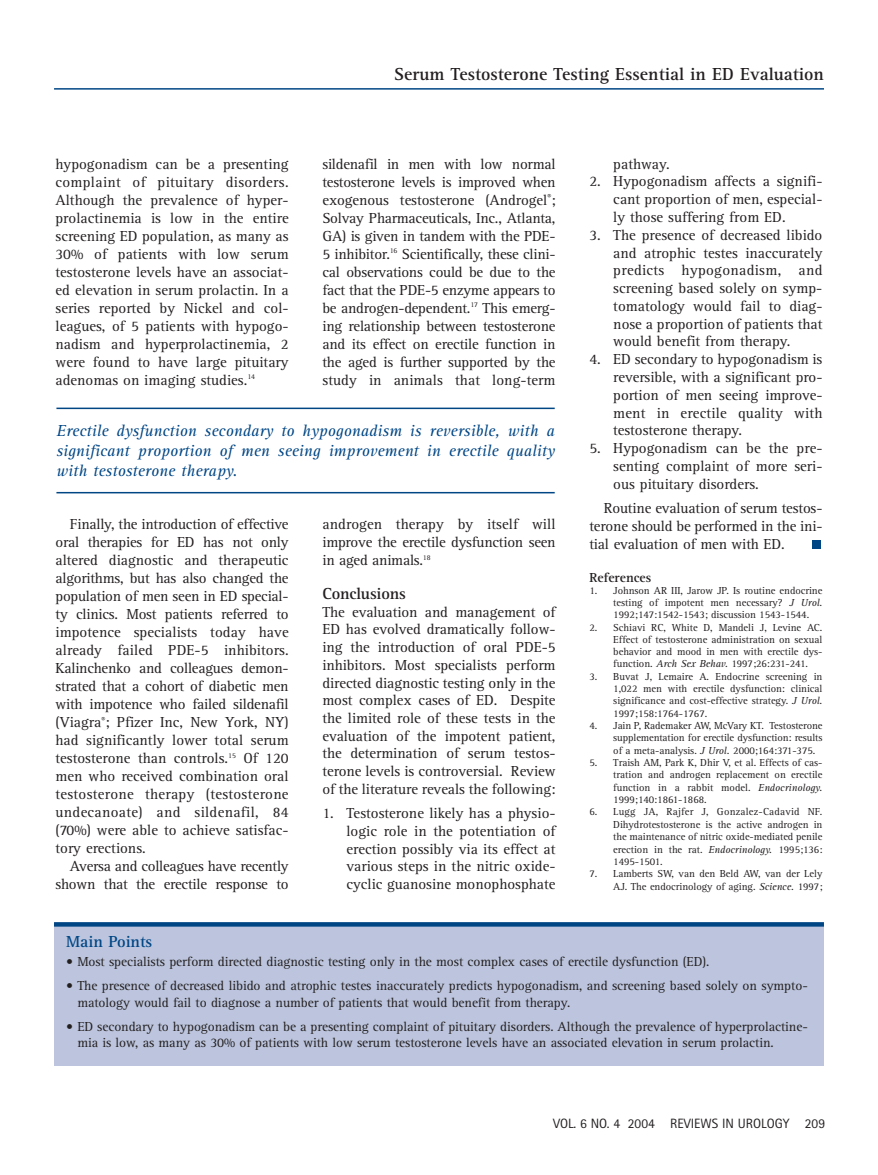
<style>
.page{position:relative;width:878px;height:1175px;background:#fff}
.page>*{position:absolute;margin:0;border:0;box-sizing:border-box;transform-origin:0 0}
.t1{font:700 18px "Rotis Serif";color:#231f20}
.t2{font:italic 16.5px/19.8px "Rotis Serif";letter-spacing:.005em;color:#004685;text-align:justify}
.t3{font:700 16.5px "Rotis Serif";letter-spacing:-.01em;color:#231f20}
.t4{font:700 16.5px "Rotis Serif";color:#004685}
.t5{font:15px/18px "Rotis Serif";color:#231f20;text-align:justify}
.t6{font:15px/18px "Rotis Serif";letter-spacing:-.02em;color:#231f20;text-align:right}
.t7{font:13.5px/16.5px "Rotis Serif";letter-spacing:-.005em;color:#231f20}
.t8{font:13.5px "Rotis Sans Serif";color:#231f20}
.t9{font:700 13.5px "Rotis Serif";color:#231f20}
.t10{font:10.5px/12.3px "Rotis Serif";letter-spacing:-.005em;color:#231f20;text-align:justify}
.s1{font-style:italic}
</style>
<div class="page">
<div style="left:812px;top:540px;width:8px;height:8px;background:#004685"></div>
<hr style="left:54px;top:88px;width:770px;height:2px;background:#004685">
<div style="left:54px;top:923px;width:770px;height:143px;background:#bcc5dd"></div>
<svg style="left:54px;top:922px;width:770px;height:4px;background:#084c89"></svg>
<hr style="left:56px;top:407px;width:498px;height:2px;background:#004685">
<hr style="left:56px;top:492px;width:498px;height:1px;background:#004685">
<p class="t1" style="left:394px;top:68px;width:431px">Serum Testosterone Testing Essential in ED Evaluation</p>
<p class="t5" style="left:56px;top:156px;width:235px">hypogonadism can be a presenting complaint of pituitary disorders.<br>Although the prevalence of hyper&shy;prolactinemia is low in the entire screening ED population, as many as 30% of patients with low serum testosterone levels have an associat&shy;ed elevation in serum prolactin. In a series reported by Nickel and col&shy;leagues, of 5 patients with hypogo&shy;nadism and hyperprolactinemia, 2 were found to have large pituitary adenomas on imaging studies.<sup>14</sup></p>
<p class="t5" style="left:322px;top:156px;width:235px">sildenafil in men with low normal testosterone levels is improved when exogenous testosterone (Androgel<sup>®</sup>; Solvay Pharmaceuticals, Inc., Atlanta, GA) is given in tandem with the PDE-5 inhibitor.<sup>16</sup> Scientifically, these clini&shy;cal observations could be due to the fact that the PDE-5 enzyme appears to be androgen-dependent.<sup>17</sup> This emerg&shy;ing relationship between testosterone and its effect on erectile function in the aged is further supported by the study in animals that long-term</p>
<p class="t2" style="left:56px;top:422px;width:500px">Erectile dysfunction secondary to hypogonadism is reversible, with a significant proportion of men seeing improvement in erectile quality with testosterone therapy.</p>
<p class="t5" style="left:55px;top:516px;width:235px;text-indent:14px">Finally, the introduction of effective oral therapies for ED has not only altered diagnostic and therapeutic algorithms, but has also changed the population of men seen in ED special&shy;ty clinics. Most patients referred to impotence specialists today have already failed PDE-5 inhibitors.<br>Kalinchenko and colleagues demon&shy;strated that a cohort of diabetic men with impotence who failed sildenafil (Viagra<sup>®</sup>; Pfizer Inc, New York, NY) had significantly lower total serum testosterone than controls.<sup>15</sup> Of 120 men who received combination oral testosterone therapy (testosterone undecanoate) and sildenafil, 84 (70%) were able to achieve satisfac&shy;tory erections.</p>
<p class="t6" style="left:55px;top:858px;width:235px">Aversa and colleagues have recently shown that the erectile response to</p>
<p class="t5" style="left:322px;top:516px;width:235px">androgen therapy by itself will improve the erectile dysfunction seen in aged animals.<sup>18</sup></p>
<p class="t3" style="left:322px;top:587px;width:85px">Conclusions</p>
<p class="t5" style="left:322px;top:604px;width:235px">The evaluation and management of ED has evolved dramatically follow&shy;ing the introduction of oral PDE-5 inhibitors. Most specialists perform directed diagnostic testing only in the most complex cases of ED. Despite the limited role of these tests in the evaluation of the impotent patient, the determination of serum testos&shy;terone levels is controversial. Review of the literature reveals the following:</p>
<p class="t5" style="left:346px;top:805px;width:211px;text-indent:-24px">1. Testosterone likely has a physio&shy;logic role in the potentiation of erection possibly via its effect at various steps in the nitric oxide&shy;cyclic guanosine monophosphate</p>
<p class="t5" style="left:613px;top:156px;width:58px">pathway.</p>
<p class="t5" style="left:613px;top:174px;width:211px;text-indent:-24px">2. Hypogonadism affects a signifi&shy;cant proportion of men, especial&shy;ly those suffering from ED.</p>
<p class="t5" style="left:613px;top:227px;width:211px;text-indent:-24px">3. The presence of decreased libido and atrophic testes inaccurately predicts hypogonadism, and screening based solely on symp&shy;tomatology would fail to diag&shy;nose a proportion of patients that would benefit from therapy.</p>
<p class="t5" style="left:613px;top:351px;width:211px;text-indent:-24px">4. ED secondary to hypogonadism is reversible, with a significant pro&shy;portion of men seeing improve&shy;ment in erectile quality with testosterone therapy.</p>
<p class="t5" style="left:613px;top:440px;width:211px;text-indent:-24px">5. Hypogonadism can be the pre&shy;senting complaint of more seri&shy;ous pituitary disorders.</p>
<p class="t5" style="left:589px;top:500px;width:235px;text-indent:14px">Routine evaluation of serum testos&shy;terone should be performed in the ini&shy;tial evaluation of men with ED.</p>
<p class="t9" style="left:589px;top:572px;width:64px">References</p>
<p class="t10" style="left:613px;top:585px;width:211px;text-indent:-24px">1. Johnson AR III, Jarow JP. Is routine endocrine testing of impotent men necessary? <span class="s1">J Urol.<br></span>1992;147:1542-1543; discussion 1543-1544.</p>
<p class="t10" style="left:613px;top:622px;width:211px;text-indent:-24px">2. Schiavi RC, White D, Mandeli J, Levine AC.<br>Effect of testosterone administration on sexual behavior and mood in men with erectile dys&shy;function. <span class="s1">Arch Sex Behav.</span> 1997;26:231-241.</p>
<p class="t10" style="left:613px;top:670px;width:211px;text-indent:-24px">3. Buvat J, Lemaire A. Endocrine screening in 1,022 men with erectile dysfunction: clinical significance and cost-effective strategy. <span class="s1">J Urol.<br></span>1997;158:1764-1767.</p>
<p class="t10" style="left:613px;top:720px;width:211px;text-indent:-24px">4. Jain P, Rademaker AW, McVary KT. Testosterone supplementation for erectile dysfunction: results of a meta-analysis. <span class="s1">J Urol.</span> 2000;164:371-375.</p>
<p class="t10" style="left:613px;top:757px;width:211px;text-indent:-24px">5. Traish AM, Park K, Dhir V, et al. Effects of cas&shy;tration and androgen replacement on erectile function in a rabbit model. <span class="s1">Endocrinology.<br></span>1999;140:1861-1868.</p>
<p class="t10" style="left:613px;top:806px;width:211px;text-indent:-24px">6. Lugg JA, Rajfer J, Gonzalez-Cadavid NF.<br>Dihydrotestosterone is the active androgen in the maintenance of nitric oxide-mediated penile erection in the rat. <span class="s1">Endocrinology.</span> 1995;136:<br>1495-1501.</p>
<p class="t10" style="left:589px;top:868px;width:234px;text-align:right">7. Lamberts SW, van den Beld AW, van der Lely<br>AJ. The endocrinology of aging. <span class="s1">Science.</span> 1997;</p>
<p class="t4" style="left:66px;top:935px;width:88px">Main Points</p>
<p class="t7" style="left:66px;top:954px;width:644px">• Most specialists perform directed diagnostic testing only in the most complex cases of erectile dysfunction (ED).</p>
<p class="t7" style="left:77px;top:978px;width:732px;text-indent:-11px">• The presence of decreased libido and atrophic testes inaccurately predicts hypogonadism, and screening based solely on sympto&shy;matology would fail to diagnose a number of patients that would benefit from therapy.</p>
<p class="t7" style="left:77px;top:1019px;width:732px;text-indent:-11px">• ED secondary to hypogonadism can be a presenting complaint of pituitary disorders. Although the prevalence of hyperprolactine&shy;mia is low, as many as 30% of patients with low serum testosterone levels have an associated elevation in serum prolactin.</p>
<p class="t8" style="left:553px;top:1118px;width:273px">VOL. 6 NO. 4 2004 REVIEWS IN UROLOGY 209</p>
</div>
